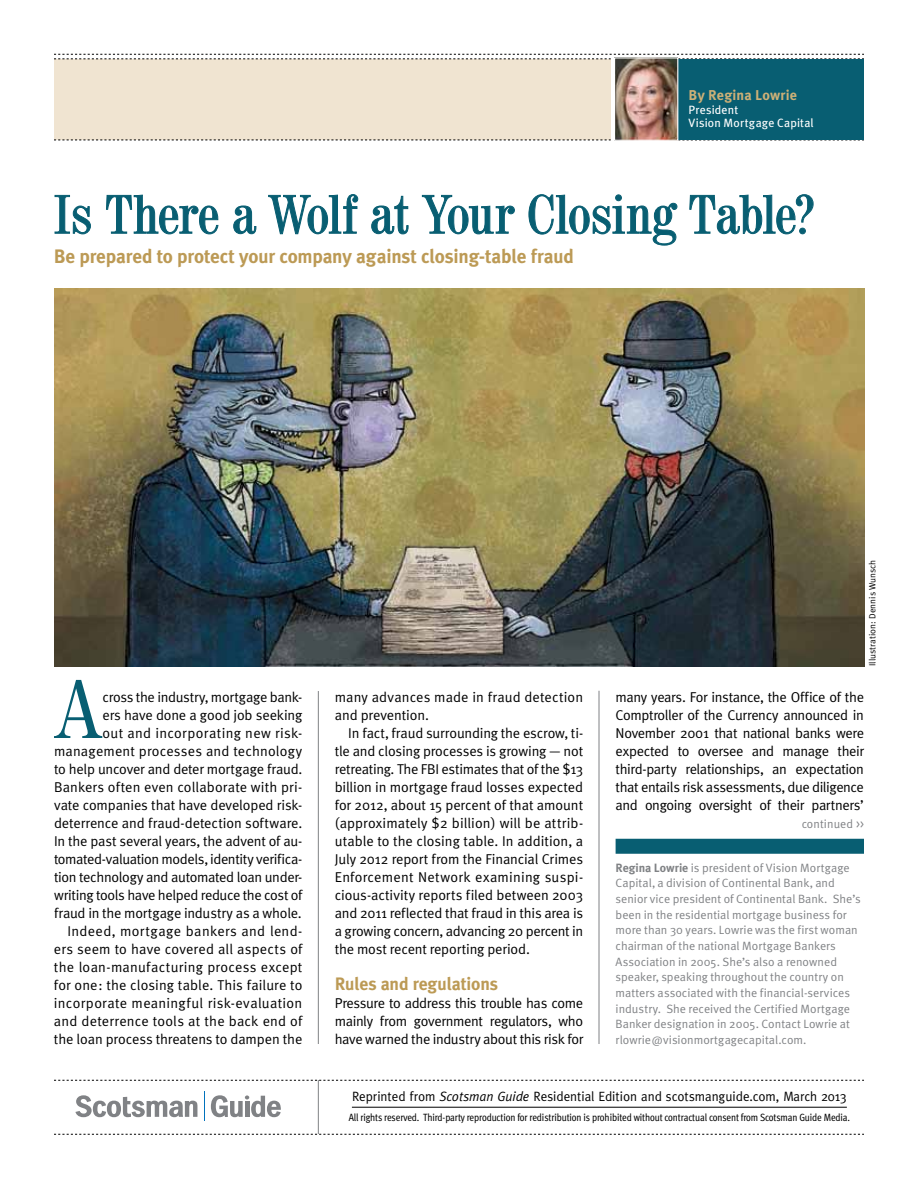
<style>
.page{position:relative;width:918px;height:1188px;background:#fff}
.page>*{position:absolute;margin:0;border:0;box-sizing:border-box;transform-origin:0 0}
.t1{font:condensed 82.8px "Century 725 BT";color:#085e72}
.t2{font:condensed 54px "Century 725 BT";letter-spacing:-.01em;color:#085e72}
.t3{font:700 19.5px "Meta Plus Lining";letter-spacing:-.01em;color:#bc9a55}
.t4{font:700 18px "Meta Plus Lining";letter-spacing:-.01em;color:#bc9a55}
.t5{font:14.25px/18px "Meta Normal CE";letter-spacing:-.005em;color:#000;text-align:justify}
.t6{font:700 14.25px "Meta Plus Lining";letter-spacing:.015em;color:#cdb077}
.t7{font:13.5px "Meta";color:#000}
.t8{font:12px/15.6px "Meta Normal CE";color:#808285}
.t9{font:12px/13.6px "Meta Plus Lining";letter-spacing:.015em;color:#fff}
.t10{font:10.5px "Meta Cond";letter-spacing:-.01em;color:#000}
.t11{font:9px "Meta Normal CE";letter-spacing:.005em;color:#000}
.s1{font-family:"Meta Plus Lining";font-weight:700}
.s2{font-style:italic}
</style>
<div class="page">
<hr style="left:352px;top:1107px;width:495px;height:1px;background:#000">
<svg style="left:54px;top:1080px;width:810px;height:1px"></svg>
<svg style="left:54px;top:1134px;width:810px;height:1px"></svg>
<hr style="left:318px;top:1080px;width:1px;height:54px;background:#808285">
<svg style="left:54px;top:195px;width:37px;height:40px"></svg>
<svg style="left:106px;top:194px;width:113px;height:41px"></svg>
<svg style="left:233px;top:205px;width:24px;height:29px"></svg>
<svg style="left:268px;top:194px;width:91px;height:41px"></svg>
<svg style="left:371px;top:196px;width:38px;height:39px"></svg>
<svg style="left:422px;top:195px;width:93px;height:40px"></svg>
<svg style="left:528px;top:194px;width:150px;height:52px"></svg>
<svg style="left:689px;top:194px;width:125px;height:41px"></svg>
<svg style="left:211px;top:1095px;width:70px;height:22px"></svg>
<svg style="left:75px;top:1095px;width:122px;height:22px"></svg>
<svg style="left:204px;top:1092px;width:1px;height:29px"></svg>
<hr style="left:318px;top:691px;width:1px;height:353px;background:#808285">
<hr style="left:599px;top:691px;width:1px;height:353px;background:#808285">
<div style="left:54px;top:59px;width:557px;height:81px;background:#f0e4d1"></div>
<svg style="left:54px;top:54px;width:810px;height:6px"></svg>
<svg style="left:54px;top:140px;width:810px;height:1px"></svg>
<div style="left:616px;top:59px;width:248px;height:81px;background:#085e72"></div>
<img style="left:616px;top:59px;width:60px;height:80px">
<div style="left:614px;top:57px;width:64px;height:84px;border:1px solid #fff"></div>
<img style="left:54px;top:288px;width:810px;height:378px">
<div style="left:616px;top:839px;width:248px;height:15px;background:#085e72"></div>
<p class="t6" style="left:689px;top:87px;width:110px">By Regina Lowrie</p>
<p class="t9" style="left:689px;top:103px;width:127px">President<br>Vision Mortgage Capital</p>
<h2 class="t2" style="left:54px;top:181px;width:764px">Is There a Wolf at Your Closing Table?</h2>
<h3 class="t3" style="left:54px;top:244px;width:522px">Be prepared to protect your company against closing-table fraud</h3>
<p class="t11" style="left:867px;top:666px;width:108px;rotate:-90deg">Illustration: Dennis Wunsch</p>
<h1 class="t1" style="left:55px;top:658px;width:48px">A</h1>
<p class="t5" style="left:54px;top:688px;width:250px;text-align:right">cross the industry, mortgage bank-<br>ers have done a good job seeking<br>out and incorporating new risk&shy;management processes and technology to help uncover and deter mortgage fraud.<br>Bankers often even collaborate with pri&shy;vate companies that have developed risk&shy;deterrence and fraud-detection software.<br>In the past several years, the advent of au&shy;tomated-valuation models, identity verifica&shy;tion technology and automated loan under&shy;writing tools have helped reduce the cost of fraud in the mortgage industry as a whole.<br>Indeed, mortgage bankers and lend&shy;ers seem to have covered all aspects of the loan-manufacturing process except for one: the closing table. This failure to incorporate meaningful risk-evaluation and deterrence tools at the back end of the loan process threatens to dampen the</p>
<p class="t5" style="left:335px;top:688px;width:250px">many advances made in fraud detection and prevention.</p>
<p class="t5" style="left:335px;top:724px;width:250px;text-indent:14px">In fact, fraud surrounding the escrow, ti&shy;tle and closing processes is growing — not retreating. The FBI estimates that of the $13 billion in mortgage fraud losses expected for 2012, about 15 percent of that amount (approximately $2 billion) will be attrib&shy;utable to the closing table. In addition, a July 2012 report from the Financial Crimes Enforcement Network examining suspi&shy;cious-activity reports filed between 2003 and 2011 reflected that fraud in this area is a growing concern, advancing 20 percent in the most recent reporting period.</p>
<p class="t4" style="left:335px;top:973px;width:165px">Rules and regulations</p>
<p class="t5" style="left:335px;top:994px;width:250px">Pressure to address this trouble has come mainly from government regulators, who have warned the industry about this risk for</p>
<p class="t5" style="left:616px;top:688px;width:250px">many years. For instance, the Office of the Comptroller of the Currency announced in November 2001 that national banks were expected to oversee and manage their third-party relationships, an expectation that entails risk assessments, due diligence and ongoing oversight of their partners’</p>
<p class="t8" style="left:801px;top:816px;width:64px">continued &gt;&gt;</p>
<p class="t8" style="left:616px;top:860px;width:247px"><span class="s1">Regina Lowrie</span> is president of Vision Mortgage Capital, a division of Continental Bank, and senior vice president of Continental Bank. She’s been in the residential mortgage business for more than 30 years. Lowrie was the first woman chairman of the national Mortgage Bankers Association in 2005. She’s also a renowned speaker, speaking throughout the country on matters associated with the financial-services industry. She received the Certified Mortgage Banker designation in 2005. Contact Lowrie at rlowrie@visionmortgagecapital.com.</p>
<p class="t7" style="left:352px;top:1088px;width:496px">Reprinted from <span class="s2">Scotsman Guide</span> Residential Edition and scotsmanguide.com, March 2013</p>
<p class="t10" style="left:349px;top:1112px;width:503px">All rights reserved. Third-party reproduction for redistribution is prohibited without contractual consent from Scotsman Guide Media.</p>
</div>
